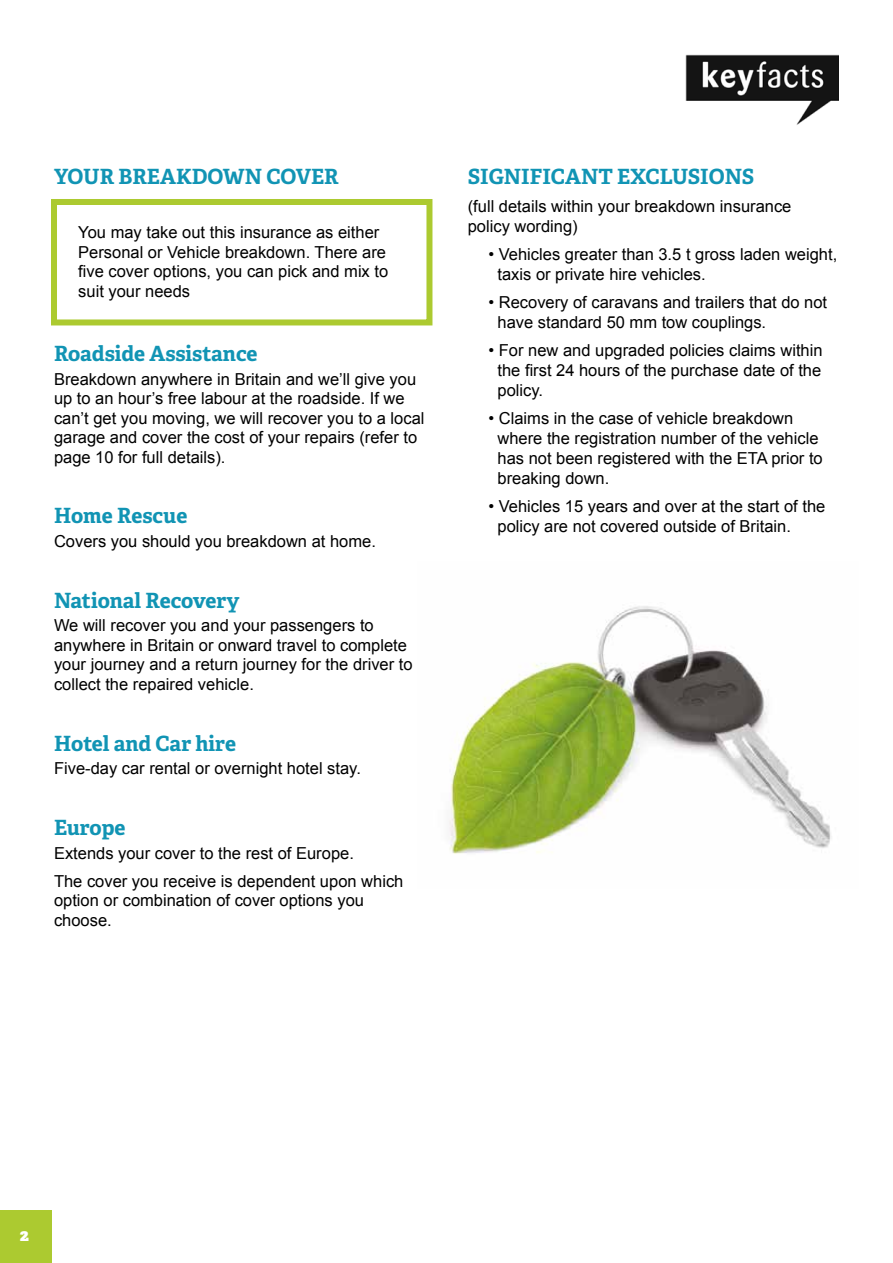
<style>
.page{position:relative;width:893px;height:1263px;background:#fff}
.page>*{position:absolute;margin:0;border:0;box-sizing:border-box;transform-origin:0 0}
.t1{font:700 21px "Adelle";color:#1194b4}
.t2{font:16.5px/19.5px "Arial";color:#000}
.t3{font:800 16.5px "Adelle";color:#fff}
</style>
<div class="page">
<div style="left:0;top:1211px;width:51px;height:52px;background:#acca30"></div>
<img style="left:686px;top:54px;width:153px;height:71px">
<div style="left:51px;top:199px;width:381px;height:126px;border:6px solid #acca30"></div>
<img style="left:449px;top:606px;width:382px;height:248px">
<p class="t1" style="left:54px;top:163px;width:286px">YOUR BREAKDOWN COVER</p>
<p class="t2" style="left:78px;top:223px;width:311px">You may take out this insurance as either Personal or Vehicle breakdown. There are five cover options, you can pick and mix to suit your needs</p>
<p class="t1" style="left:54px;top:340px;width:205px">Roadside Assistance</p>
<p class="t2" style="left:54px;top:369px;width:372px">Breakdown anywhere in Britain and we’ll give you up to an hour’s free labour at the roadside. If we can’t get you moving, we will recover you to a local garage and cover the cost of your repairs (refer to page 10 for full details).</p>
<p class="t1" style="left:54px;top:502px;width:135px">Home Rescue</p>
<p class="t2" style="left:54px;top:532px;width:323px">Covers you should you breakdown at home.</p>
<p class="t1" style="left:54px;top:587px;width:187px">National Recovery</p>
<p class="t2" style="left:54px;top:616px;width:360px">We will recover you and your passengers to anywhere in Britain or onward travel to complete your journey and a return journey for the driver to collect the repaired vehicle.</p>
<p class="t1" style="left:54px;top:730px;width:184px">Hotel and Car hire</p>
<p class="t2" style="left:54px;top:759px;width:308px">Five-day car rental or overnight hotel stay.</p>
<p class="t1" style="left:54px;top:814px;width:73px">Europe</p>
<p class="t2" style="left:54px;top:839px;width:351px;line-height:28px">Extends your cover to the rest of Europe.<br>The cover you receive is dependent upon which</p>
<p class="t2" style="left:54px;top:891px;width:311px">option or combination of cover options you choose.</p>
<p class="t1" style="left:468px;top:163px;width:288px">SIGNIFICANT EXCLUSIONS</p>
<p class="t2" style="left:468px;top:197px;width:325px">(full details within your breakdown insurance policy wording)</p>
<p class="t2" style="left:497px;top:245px;width:341px;text-indent:-9px">• Vehicles greater than 3.5 t gross laden weight, taxis or private hire vehicles.</p>
<p class="t2" style="left:497px;top:293px;width:331px;text-indent:-9px">• Recovery of caravans and trailers that do not have standard 50 mm tow couplings.</p>
<p class="t2" style="left:497px;top:341px;width:327px;text-align:justify;text-indent:-9px">• For new and upgraded policies claims within the first 24 hours of the purchase date of the policy.</p>
<p class="t2" style="left:497px;top:409px;width:327px;text-indent:-9px">• Claims in the case of vehicle breakdown where the registration number of the vehicle has not been registered with the ETA prior to breaking down.</p>
<p class="t2" style="left:497px;top:496px;width:329px;text-indent:-9px">• Vehicles 15 years and over at the start of the policy are not covered outside of Britain.</p>
<p class="t3" style="left:20px;top:1224px;width:11px">2</p>
</div>
